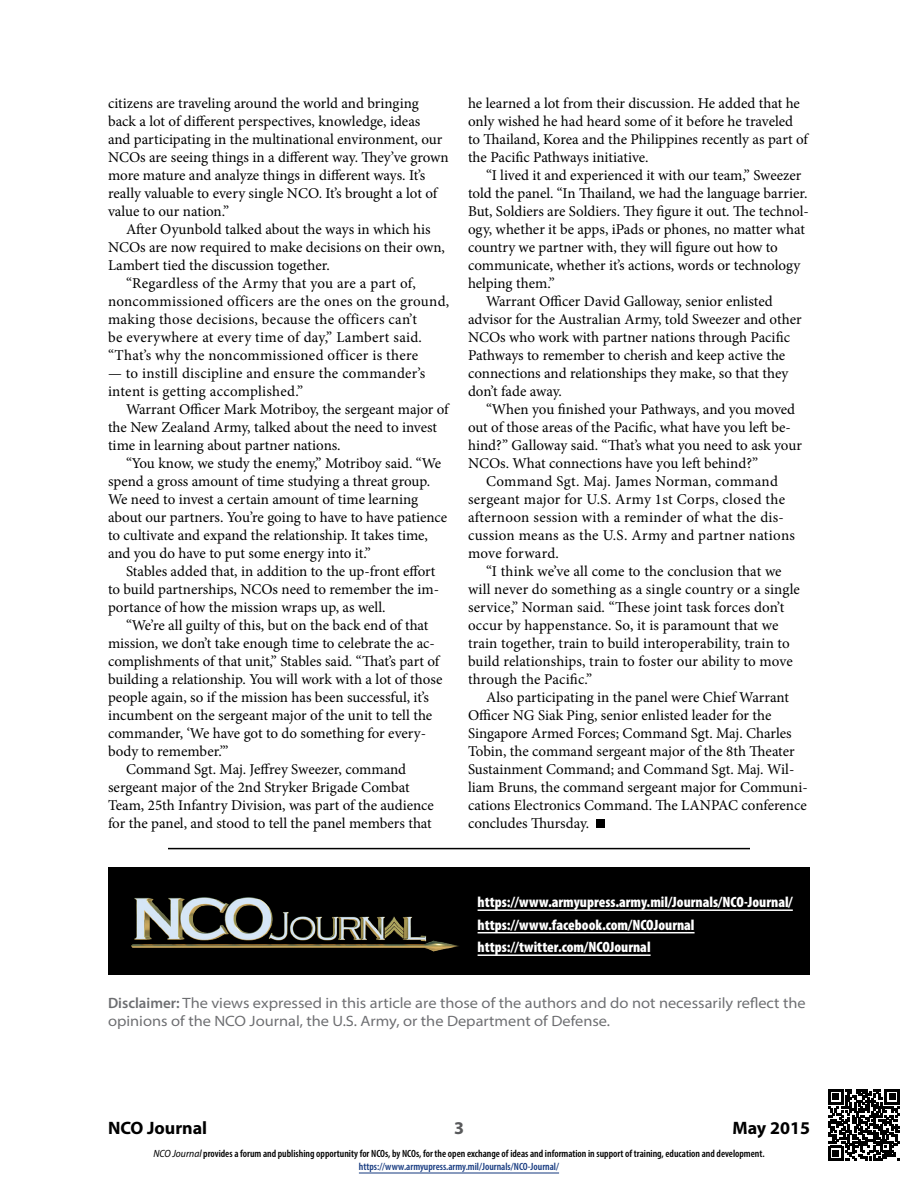
<style>
.page{position:relative;width:918px;height:1188px;background:#fff}
.page>*{position:absolute;margin:0;border:0;box-sizing:border-box;transform-origin:0 0}
.t1{font:700 18px "Myriad Pro";color:#000}
.t2{font:700 18px "Myriad Pro";color:#58595b}
.t3{font:15px/18px "Minion Pro";color:#000}
.t4{font:15px "Minion Pro";letter-spacing:.02em;color:#000}
.t5{font:semi-expanded 15px/18px "Myriad Pro";color:#6d6e71}
.t6{font:900 condensed 15px/22.5px "Myriad Pro";color:#fff}
.t7{font:600 condensed 10.5px/13.5px "Myriad Pro";color:#000;text-align:center}
.s1{font-weight:600;font-stretch:normal}
.s2{font-weight:400;font-style:italic;font-stretch:semi-condensed}
.s3{color:#15397f}
</style>
<div class="page">
<div style="left:596px;top:819px;width:9px;height:9px;background:#000"></div>
<hr style="left:359px;top:1173px;width:200px;height:1px;background:#15397f">
<svg style="left:828px;top:1089px;width:72px;height:72px"></svg>
<hr style="left:168px;top:848px;width:582px;height:1px;background:#000">
<div style="left:108px;top:867px;width:702px;height:108px;background:#000"></div>
<hr style="left:478px;top:909px;width:315px;height:2px;background:#fff">
<hr style="left:478px;top:932px;width:217px;height:1px;background:#fff">
<hr style="left:478px;top:954px;width:173px;height:2px;background:#fff">
<img style="left:131px;top:897px;width:328px;height:55px">
<p class="t3" style="left:108px;top:94px;width:342px">citizens are traveling around the world and bringing back a lot of different perspectives, knowledge, ideas<br>and participating in the multinational environment, our NCOs are seeing things in a different way. They’ve grown more mature and analyze things in different ways. It’s really valuable to every single NCO. It’s brought a lot of value to our nation.”</p>
<p class="t3" style="left:126px;top:220px;width:306px">After Oyunbold talked about the ways in which his</p>
<p class="t3" style="left:108px;top:238px;width:339px">NCOs are now required to make decisions on their own,</p>
<p class="t3" style="left:108px;top:256px;width:223px">Lambert tied the discussion together.</p>
<p class="t3" style="left:126px;top:274px;width:291px">“Regardless of the Army that you are a part of,</p>
<p class="t3" style="left:108px;top:292px;width:343px">noncommissioned officers are the ones on the ground,</p>
<p class="t4" style="left:108px;top:309px;width:311px">making those decisions, because the officers can’t</p>
<p class="t4" style="left:108px;top:327px;width:315px">be everywhere at every time of day,” Lambert said.</p>
<p class="t4" style="left:108px;top:345px;width:312px">“That’s why the noncommissioned officer is there</p>
<p class="t3" style="left:108px;top:364px;width:319px">— to instill discipline and ensure the commander’s intent is getting accomplished.”</p>
<p class="t3" style="left:108px;top:400px;width:342px;text-indent:18px">Warrant Officer Mark Motriboy, the sergeant major of the New Zealand Army, talked about the need to invest time in learning about partner nations.</p>
<p class="t3" style="left:108px;top:454px;width:341px;text-indent:18px">“You know, we study the enemy,” Motriboy said. “We spend a gross amount of time studying a threat group.<br>We need to invest a certain amount of time learning about our partners. You’re going to have to have patience to cultivate and expand the relationship. It takes time, and you do have to put some energy into it.”</p>
<p class="t3" style="left:108px;top:562px;width:333px;text-indent:18px">Stables added that, in addition to the up-front effort to build partnerships, NCOs need to remember the im&shy;portance of how the mission wraps up, as well.</p>
<p class="t3" style="left:126px;top:616px;width:304px">“We’re all guilty of this, but on the back end of that</p>
<p class="t3" style="left:108px;top:634px;width:328px">mission, we don’t take enough time to celebrate the ac-</p>
<p class="t3" style="left:108px;top:652px;width:333px">complishments of that unit,” Stables said. “That’s part of</p>
<p class="t3" style="left:108px;top:670px;width:336px">building a relationship. You will work with a lot of those</p>
<p class="t3" style="left:108px;top:688px;width:323px">people again, so if the mission has been successful, it’s</p>
<p class="t3" style="left:108px;top:706px;width:326px">incumbent on the sergeant major of the unit to tell the</p>
<p class="t3" style="left:108px;top:724px;width:320px">commander, ‘We have got to do something for every-</p>
<p class="t3" style="left:108px;top:742px;width:122px">body to remember.’”</p>
<p class="t3" style="left:126px;top:760px;width:282px">Command Sgt. Maj. Jeffrey Sweezer, command</p>
<p class="t3" style="left:108px;top:778px;width:303px">sergeant major of the 2nd Stryker Brigade Combat</p>
<p class="t3" style="left:108px;top:796px;width:328px">Team, 25th Infantry Division, was part of the audience</p>
<p class="t3" style="left:108px;top:814px;width:325px">for the panel, and stood to tell the panel members that</p>
<p class="t3" style="left:468px;top:94px;width:342px">he learned a lot from their discussion. He added that he only wished he had heard some of it before he traveled to Thailand, Korea and the Philippines recently as part of the Pacific Pathways initiative.</p>
<p class="t3" style="left:486px;top:166px;width:317px">“I lived it and experienced it with our team,” Sweezer</p>
<p class="t3" style="left:468px;top:184px;width:341px">told the panel. “In Thailand, we had the language barrier.</p>
<p class="t3" style="left:468px;top:202px;width:342px">But, Soldiers are Soldiers. They figure it out. The technol-</p>
<p class="t3" style="left:468px;top:220px;width:339px">ogy, whether it be apps, iPads or phones, no matter what</p>
<p class="t3" style="left:468px;top:238px;width:311px">country we partner with, they will figure out how to</p>
<p class="t3" style="left:468px;top:256px;width:334px">communicate, whether it’s actions, words or technology</p>
<p class="t3" style="left:468px;top:274px;width:88px">helping them.”</p>
<p class="t3" style="left:486px;top:292px;width:288px">Warrant Officer David Galloway, senior enlisted</p>
<p class="t3" style="left:468px;top:310px;width:335px">advisor for the Australian Army, told Sweezer and other</p>
<p class="t3" style="left:468px;top:328px;width:324px">NCOs who work with partner nations through Pacific</p>
<p class="t3" style="left:468px;top:346px;width:319px">Pathways to remember to cherish and keep active the</p>
<p class="t3" style="left:468px;top:364px;width:322px">connections and relationships they make, so that they</p>
<p class="t3" style="left:468px;top:382px;width:96px">don’t fade away.</p>
<p class="t3" style="left:486px;top:400px;width:311px">“When you finished your Pathways, and you moved</p>
<p class="t3" style="left:468px;top:418px;width:324px">out of those areas of the Pacific, what have you left be-</p>
<p class="t3" style="left:468px;top:436px;width:335px">hind?” Galloway said. “That’s what you need to ask your</p>
<p class="t3" style="left:468px;top:454px;width:292px">NCOs. What connections have you left behind?”</p>
<p class="t3" style="left:486px;top:472px;width:293px">Command Sgt. Maj. James Norman, command</p>
<p class="t3" style="left:468px;top:490px;width:319px">sergeant major for U.S. Army 1st Corps, closed the</p>
<p class="t4" style="left:468px;top:507px;width:318px">afternoon session with a reminder of what the dis-</p>
<p class="t3" style="left:468px;top:526px;width:328px">cussion means as the U.S. Army and partner nations</p>
<p class="t3" style="left:468px;top:544px;width:92px">move forward.</p>
<p class="t3" style="left:486px;top:562px;width:297px">“I think we’ve all come to the conclusion that we</p>
<p class="t3" style="left:468px;top:580px;width:334px">will never do something as a single country or a single</p>
<p class="t3" style="left:468px;top:598px;width:318px">service,” Norman said. “These joint task forces don’t</p>
<p class="t3" style="left:468px;top:616px;width:312px">occur by happenstance. So, it is paramount that we</p>
<p class="t3" style="left:468px;top:634px;width:323px">train together, train to build interoperability, train to</p>
<p class="t3" style="left:468px;top:652px;width:326px">build relationships, train to foster our ability to move</p>
<p class="t3" style="left:468px;top:670px;width:126px">through the Pacific.”</p>
<p class="t3" style="left:486px;top:688px;width:304px">Also participating in the panel were Chief Warrant</p>
<p class="t3" style="left:468px;top:706px;width:305px">Officer NG Siak Ping, senior enlisted leader for the</p>
<p class="t3" style="left:468px;top:724px;width:325px">Singapore Armed Forces; Command Sgt. Maj. Charles</p>
<p class="t3" style="left:468px;top:742px;width:328px">Tobin, the command sergeant major of the 8th Theater</p>
<p class="t3" style="left:468px;top:760px;width:328px">Sustainment Command; and Command Sgt. Maj. Wil-</p>
<p class="t3" style="left:468px;top:778px;width:341px">liam Bruns, the command sergeant major for Communi-</p>
<p class="t3" style="left:468px;top:796px;width:340px">cations Electronics Command. The LANPAC conference</p>
<p class="t3" style="left:468px;top:814px;width:123px">concludes Thursday.</p>
<p class="t6" style="left:478px;top:891px;width:317px">https://www.armyupress.army.mil/Journals/NCO-Journal/ https://www.facebook.com/NCOJournal https://twitter.com/NCOJournal</p>
<p class="t5" style="left:108px;top:994px;width:699px"><span class="s1">Disclaimer:</span> The views expressed in this article are those of the authors and do not necessarily reflect the opinions of the NCO Journal, the U.S. Army, or the Department of Defense.</p>
<p class="t1" style="left:108px;top:1116px;width:101px">NCO Journal</p>
<p class="t2" style="left:454px;top:1116px;width:11px">3</p>
<p class="t1" style="left:732px;top:1116px;width:79px">May 2015</p>
<p class="t7" style="left:153px;top:1146px;width:613px"><span class="s2">NCO Journal</span> provides a forum and publishing opportunity for NCOs, by NCOs, for the open exchange of ideas and information in support of training, education and development. <span class="s3">https://www.armyupress.army.mil/Journals/NCO-Journal/</span></p>
</div>
